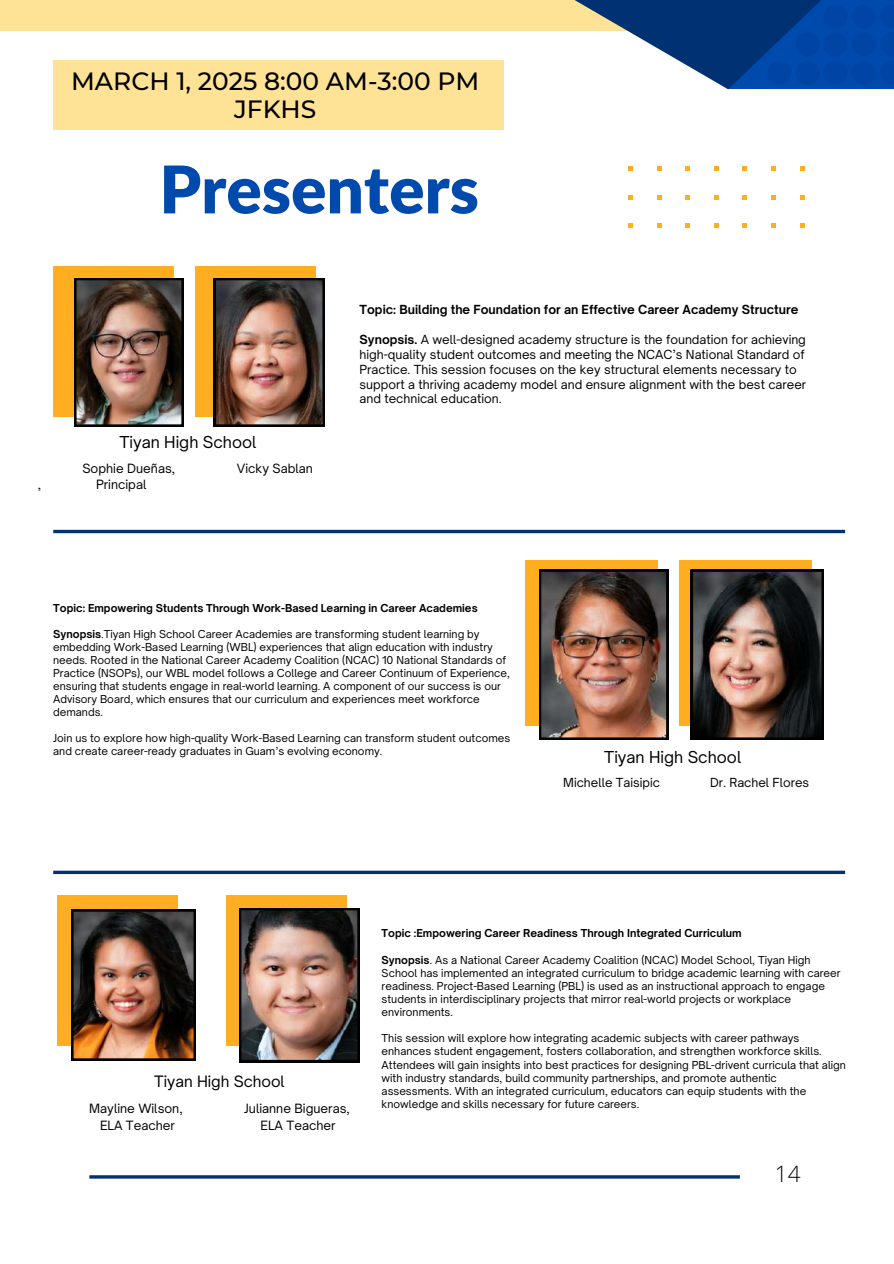
<style>
.page{position:relative;width:894px;height:1264px;background:#fff}
.page>*{position:absolute;margin:0;border:0;box-sizing:border-box;transform-origin:0 0}
.t1{font:900 65.7px "Lato";color:#004aad}
.t2{font:500 24.9px/28.2px "Montserrat";color:#000;text-align:center}
.t3{font:300 22.5px "Open Sans";color:#000}
.t4{font:15.75px "Open Sauce One";color:#000}
.t5{font:15px "Open Sauce One";color:#000}
.t6{font:12.3px "Open Sauce One";color:#000}
.t7{font:12px/14.9px "Open Sauce One";color:#000}
.t8{font:700 12px "Open Sauce One";color:#000}
.t9{font:10.5px/13.2px "Open Sauce One";color:#000}
.t10{font:700 10.5px "Open Sauce One";color:#000}
.s1{font-weight:700}
</style>
<div class="page">
<hr style="left:89px;top:1175px;width:650px;height:3px;background:#003172">
<div style="left:679px;top:560px;width:132px;height:166px;background:#ffad21"></div>
<svg style="left:628px;top:167px;width:4px;height:4px"></svg>
<svg style="left:628px;top:195px;width:4px;height:4px"></svg>
<svg style="left:628px;top:223px;width:4px;height:4px"></svg>
<svg style="left:657px;top:167px;width:4px;height:4px"></svg>
<svg style="left:657px;top:195px;width:4px;height:4px"></svg>
<svg style="left:657px;top:223px;width:4px;height:4px"></svg>
<svg style="left:685px;top:167px;width:4px;height:4px"></svg>
<svg style="left:685px;top:195px;width:4px;height:4px"></svg>
<svg style="left:685px;top:223px;width:4px;height:4px"></svg>
<svg style="left:714px;top:167px;width:4px;height:4px"></svg>
<svg style="left:714px;top:195px;width:4px;height:4px"></svg>
<svg style="left:714px;top:223px;width:4px;height:4px"></svg>
<svg style="left:742px;top:167px;width:4px;height:4px"></svg>
<svg style="left:742px;top:195px;width:4px;height:4px"></svg>
<svg style="left:742px;top:223px;width:4px;height:4px"></svg>
<svg style="left:771px;top:167px;width:4px;height:4px"></svg>
<svg style="left:771px;top:195px;width:4px;height:4px"></svg>
<svg style="left:771px;top:223px;width:4px;height:4px"></svg>
<svg style="left:800px;top:167px;width:3px;height:4px"></svg>
<svg style="left:800px;top:195px;width:3px;height:4px"></svg>
<svg style="left:800px;top:223px;width:3px;height:4px"></svg>
<div style="left:0;top:0;width:700px;height:31px;background:#fee296"></div>
<svg style="left:503px;top:0;width:225px;height:89px"></svg>
<svg style="left:728px;top:0;width:165px;height:89px;background:#003985"></svg>
<svg style="left:767px;top:0;width:126px;height:84px;background:#0044a0"></svg>
<div style="left:53px;top:60px;width:450px;height:70px;background:#fee296"></div>
<div style="left:58px;top:895px;width:120px;height:151px;background:#ffad21"></div>
<hr style="left:53px;top:530px;width:791px;height:3px;background:#003172">
<svg style="left:53px;top:870px;width:791px;height:4px;background:#2b548a"></svg>
<div style="left:53px;top:266px;width:121px;height:151px;background:#ffad21"></div>
<div style="left:195px;top:266px;width:120px;height:151px;background:#ffad21"></div>
<img style="left:74px;top:278px;width:109px;height:148px">
<img style="left:214px;top:278px;width:110px;height:148px">
<div style="left:525px;top:560px;width:132px;height:166px;background:#ffad21"></div>
<img style="left:539px;top:569px;width:129px;height:170px">
<img style="left:690px;top:569px;width:133px;height:170px">
<div style="left:226px;top:895px;width:120px;height:151px;background:#ffad21"></div>
<img style="left:71px;top:909px;width:125px;height:151px">
<img style="left:239px;top:908px;width:120px;height:154px">
<h2 class="t2" style="left:71px;top:67px;width:409px">MARCH 1, 2025 8:00 AM-3:00 PM<br>JFKHS</h2>
<h1 class="t1" style="left:159px;top:148px;width:321px">Presenters</h1>
<h3 class="t4" style="left:119px;top:432px;width:138px">Tiyan High School</h3>
<p class="t6" style="left:82px;top:460px;width:94px">Sophie Dueñas,</p>
<p class="t6" style="left:237px;top:460px;width:78px">Vicky Sablan</p>
<p class="t6" style="left:38px;top:476px;width:5px">,</p>
<p class="t6" style="left:96px;top:476px;width:52px">Principal</p>
<p class="t8" style="left:359px;top:302px;width:440px">Topic: Building the Foundation for an Effective Career Academy Structure</p>
<p class="t7" style="left:359px;top:332px;width:448px"><span class="s1">Synopsis.</span> A well-designed academy structure is the foundation for achieving high-quality student outcomes and meeting the NCAC’s National Standard of Practice. This session focuses on the key structural elements necessary to support a thriving academy model and ensure alignment with the best career and technical education.</p>
<p class="t10" style="left:53px;top:601px;width:426px">Topic: Empowering Students Through Work-Based Learning in Career Academies</p>
<p class="t9" style="left:53px;top:627px;width:458px"><span class="s1">Synopsis</span>.Tiyan High School Career Academies are transforming student learning by embedding Work-Based Learning (WBL) experiences that align education with industry needs. Rooted in the National Career Academy Coalition (NCAC) 10 National Standards of Practice (NSOPs), our WBL model follows a College and Career Continuum of Experience, ensuring that students engage in real-world learning. A component of our success is our Advisory Board, which ensures that our curriculum and experiences meet workforce demands.</p>
<p class="t9" style="left:53px;top:731px;width:458px">Join us to explore how high-quality Work-Based Learning can transform student outcomes and create career-ready graduates in Guam’s evolving economy.</p>
<h3 class="t4" style="left:604px;top:747px;width:138px">Tiyan High School</h3>
<p class="t7" style="left:563px;top:775px;width:98px">Michelle Taisipic</p>
<p class="t7" style="left:710px;top:775px;width:100px">Dr. Rachel Flores</p>
<h3 class="t5" style="left:154px;top:1072px;width:132px">Tiyan High School</h3>
<p class="t6" style="left:89px;top:1100px;width:95px">Mayline Wilson,</p>
<p class="t6" style="left:244px;top:1100px;width:107px">Julianne Bigueras,</p>
<p class="t6" style="left:100px;top:1117px;width:76px">ELA Teacher</p>
<p class="t6" style="left:260px;top:1117px;width:76px">ELA Teacher</p>
<p class="t10" style="left:381px;top:926px;width:361px">Topic :Empowering Career Readiness Through Integrated Curriculum</p>
<p class="t9" style="left:381px;top:952px;width:460px"><span class="s1">Synopsis</span>. As a National Career Academy Coalition (NCAC) Model School, Tiyan High School has implemented an integrated curriculum to bridge academic learning with career readiness. Project-Based Learning (PBL) is used as an instructional approach to engage students in interdisciplinary projects that mirror real-world projects or workplace environments.</p>
<p class="t9" style="left:381px;top:1031px;width:466px">This session will explore how integrating academic subjects with career pathways enhances student engagement, fosters collaboration, and strengthen workforce skills.<br>Attendees will gain insights into best practices for designing PBL-drivent curricula that align with industry standards, build community partnerships, and promote authentic assessments. With an integrated curriculum, educators can equip students with the knowledge and skills necessary for future careers.</p>
<h3 class="t3" style="left:774px;top:1157px;width:27px">14</h3>
</div>
